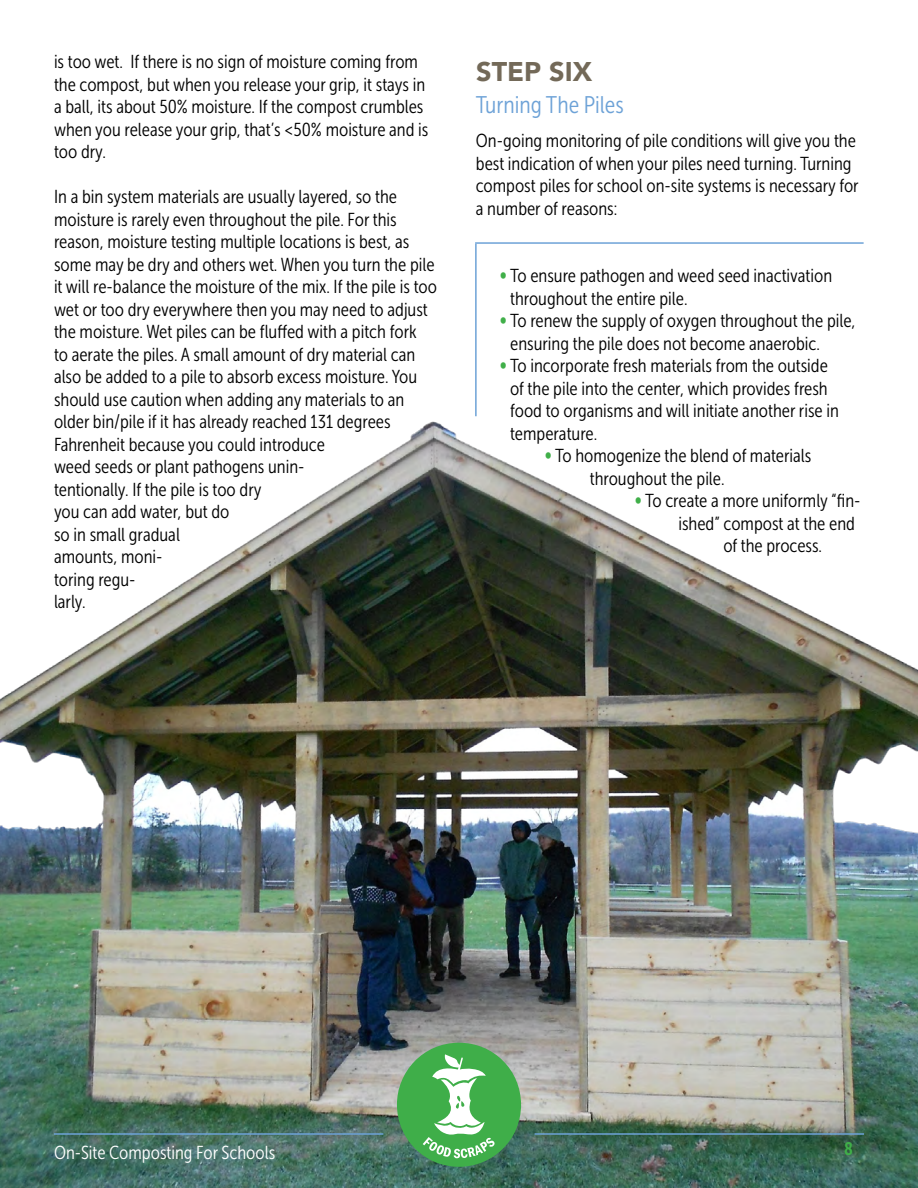
<style>
.page{position:relative;width:918px;height:1188px;background:#fff}
.page>*{position:absolute;margin:0;border:0;box-sizing:border-box;transform-origin:0 0}
.t1{font:900 27px "Avenir";color:#736958}
.t2{font:24px "Museo Sans Cond 300";color:#6da2d7}
.t3{font:18.75px/22.5px "Museo Sans Cond 300";color:#000}
.t4{font:18.75px "Museo Sans Cond 300";color:#fff}
.t5{font:18px "Museo Sans Cond 700";color:#40af49}
.s1{color:#40af49}
</style>
<div class="page">
<img style="left:0;top:421px;width:918px;height:767px">
<hr style="left:54px;top:1133px;width:329px;height:2px;background:#6da2d7">
<hr style="left:535px;top:1133px;width:329px;height:2px;background:#6da2d7">
<div style="left:397px;top:1043px;width:124px;height:124px;background:#3fae49;border-radius:50%"></div>
<svg style="left:423px;top:1054px;width:72px;height:104px"></svg>
<hr style="left:475px;top:244px;width:2px;height:172px;background:#6da2d7">
<hr style="left:475px;top:242px;width:389px;height:2px;background:#6da2d7">
<p class="t3" style="left:54px;top:51px;width:376px">is too wet. If there is no sign of moisture coming from the compost, but when you release your grip, it stays in a ball, its about 50% moisture. If the compost crumbles when you release your grip, that’s &lt;50% moisture and is too dry.</p>
<p class="t3" style="left:54px;top:186px;width:385px">In a bin system materials are usually layered, so the moisture is rarely even throughout the pile. For this reason, moisture testing multiple locations is best, as some may be dry and others wet. When you turn the pile it will re-balance the moisture of the mix. If the pile is too wet or too dry everywhere then you may need to adjust the moisture. Wet piles can be fluffed with a pitch fork<br>to aerate the piles. A small amount of dry material can also be added to a pile to absorb excess moisture. You should use caution when adding any materials to an older bin/pile if it has already reached 131 degrees Fahrenheit because you could introduce<br>weed seeds or plant pathogens unin-<br>tentionally. If the pile is too dry<br>you can add water, but do<br>so in small gradual<br>amounts, moni-<br>toring regu-<br>larly.</p>
<h1 class="t1" style="left:476px;top:48px;width:117px">STEP SIX</h1>
<p class="t2" style="left:476px;top:92px;width:149px">Turning The Piles</p>
<p class="t3" style="left:476px;top:130px;width:384px">On-going monitoring of pile conditions will give you the best indication of when your piles need turning. Turning compost piles for school on-site systems is necessary for a number of reasons:</p>
<p class="t3" style="left:500px;top:265px;width:334px"><span class="s1">∞</span> To ensure pathogen and weed seed inactivation</p>
<p class="t3" style="left:510px;top:287px;width:179px">throughout the entire pile.</p>
<p class="t3" style="left:500px;top:310px;width:357px"><span class="s1">∞</span> To renew the supply of oxygen throughout the pile,</p>
<p class="t3" style="left:510px;top:332px;width:311px">ensuring the pile does not become anaerobic.</p>
<p class="t3" style="left:500px;top:355px;width:329px"><span class="s1">∞</span> To incorporate fresh materials from the outside</p>
<p class="t3" style="left:510px;top:377px;width:319px">of the pile into the center, which provides fresh</p>
<p class="t3" style="left:510px;top:400px;width:330px">food to organisms and will initiate another rise in</p>
<p class="t3" style="left:510px;top:422px;width:89px">temperature.</p>
<p class="t3" style="left:545px;top:445px;width:268px"><span class="s1">∞</span> To homogenize the blend of materials</p>
<p class="t3" style="left:590px;top:467px;width:136px">throughout the pile.</p>
<p class="t3" style="left:635px;top:490px;width:227px"><span class="s1">∞</span> To create a more uniformly “fin-</p>
<p class="t3" style="left:678px;top:512px;width:178px">ished” compost at the end</p>
<p class="t3" style="left:723px;top:535px;width:100px">of the process.</p>
<p class="t4" style="left:54px;top:1142px;width:223px">On-Site Composting For Schools</p>
<p class="t5" style="left:844px;top:1138px;width:10px">8</p>
</div>
